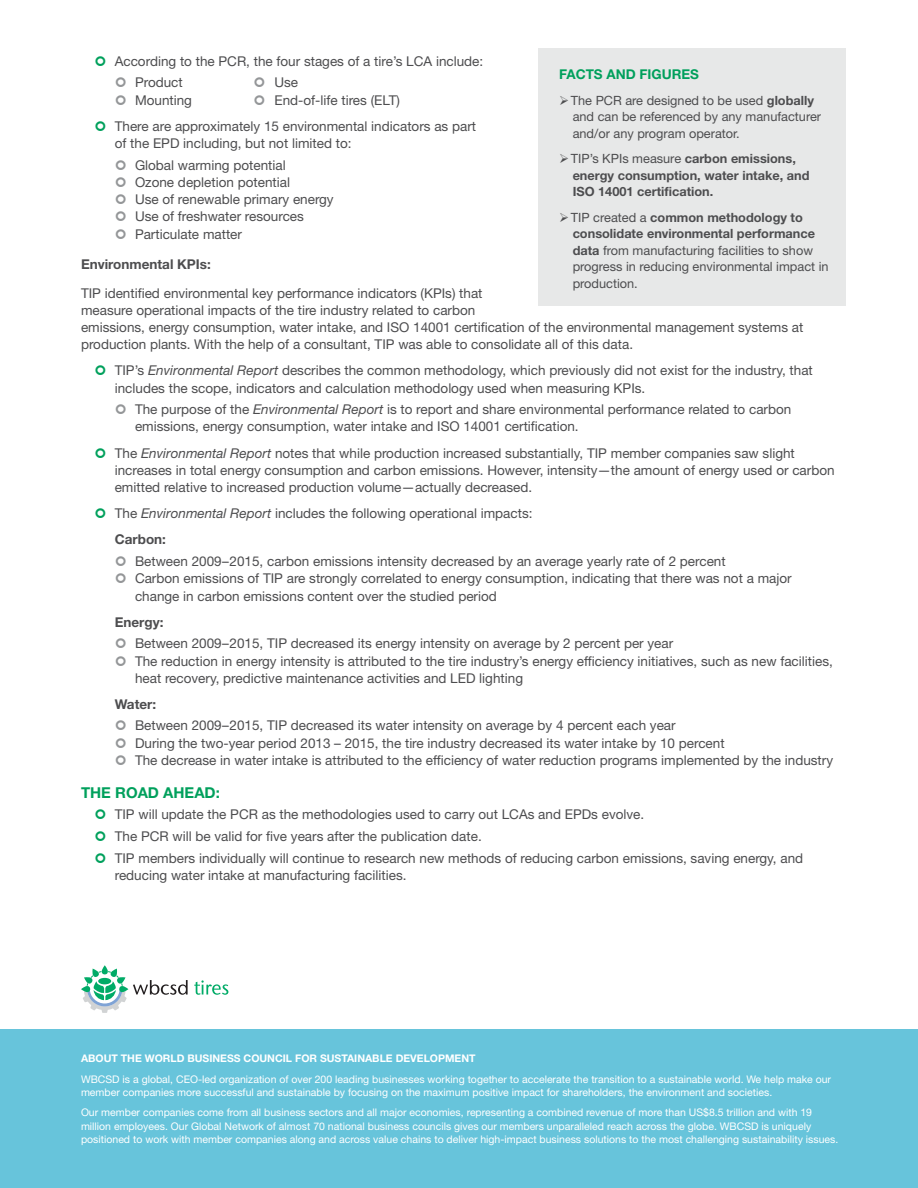
<style>
.page{position:relative;width:918px;height:1188px;background:#fff}
.page>*{position:absolute;margin:0;border:0;box-sizing:border-box;transform-origin:0 0}
.subhead_a{font:700 15px "Helvetica Neue LT Std";color:#00a05c}
.bulleted_indent_b{font:13.5px/17.2px "Helvetica Neue LT Std";color:#4d4d4f}
.bulleted_indent_a{font:13.5px/17.2px "Helvetica Neue LT Std";color:#4d4d4f}
.body_text__space_abo{font:13.5px/17.2px "Helvetica Neue LT Std";color:#4d4d4f}
.bulleted_indent_b-2{font:700 13.5px "Helvetica Neue LT Std";color:#4d4d4f}
.body_text__space_abo-2{font:700 13.5px "Helvetica Neue LT Std";color:#4d4d4f}
.t1{font:700 13.5px "Helvetica Neue LT Std";color:#00a05c}
.smaller_text{font:12.75px/16.5px "Helvetica Neue LT Std";color:#4d4d4f}
.smaller_text-2{font:700 12.75px/16.5px "Helvetica Neue LT Std";color:#4d4d4f}
.t2{font:10.5px/13.5px "Helvetica Neue LT Std";color:#fff}
.t3{font:700 10.5px "Helvetica Neue LT Std";color:#fff}
.s1{font-style:italic}
.s2{font-weight:700}
.s3{font-weight:400}
</style>
<div class="page">
<div style="left:0;top:1029px;width:918px;height:159px;background:#67c4db"></div>
<div style="left:539px;top:48px;width:307px;height:257px;background:#e7e8e8"></div>
<svg style="left:194px;top:980px;width:34px;height:15px"></svg>
<svg style="left:81px;top:965px;width:107px;height:48px"></svg>
<p class="bulleted_indent_a" style="left:115px;top:52px;width:370px">According to the PCR, the four stages of a tire’s LCA include:</p>
<p class="bulleted_indent_b" style="left:135px;top:74px;width:49px">Product</p>
<p class="bulleted_indent_b" style="left:274px;top:74px;width:25px">Use</p>
<p class="bulleted_indent_b" style="left:135px;top:91px;width:59px">Mounting</p>
<p class="bulleted_indent_b" style="left:274px;top:91px;width:127px">End-of-life tires (ELT)</p>
<p class="bulleted_indent_a" style="left:115px;top:117px;width:363px">There are approximately 15 environmental indicators as part of the EPD including, but not limited to:</p>
<p class="bulleted_indent_b" style="left:135px;top:156px;width:152px">Global warming potential</p>
<p class="bulleted_indent_b" style="left:135px;top:173px;width:157px">Ozone depletion potential</p>
<p class="bulleted_indent_b" style="left:135px;top:191px;width:200px">Use of renewable primary energy</p>
<p class="bulleted_indent_b" style="left:135px;top:208px;width:170px">Use of freshwater resources</p>
<p class="bulleted_indent_b" style="left:135px;top:225px;width:109px">Particulate matter</p>
<p class="body_text__space_abo-2" style="left:81px;top:256px;width:131px">Environmental KPIs:</p>
<p class="body_text__space_abo" style="left:81px;top:284px;width:724px">TIP identified environmental key performance indicators (KPIs) that<br>measure operational impacts of the tire industry related to carbon<br>emissions, energy consumption, water intake, and ISO 14001 certification of the environmental management systems at production plants. With the help of a consultant, TIP was able to consolidate all of this data.</p>
<p class="bulleted_indent_a" style="left:115px;top:362px;width:700px">TIP’s <span class="s1">Environmental Report</span> describes the common methodology, which previously did not exist for the industry, that includes the scope, indicators and calculation methodology used when measuring KPIs.</p>
<p class="bulleted_indent_b" style="left:135px;top:401px;width:658px">The purpose of the <span class="s1">Environmental Report</span> is to report and share environmental performance related to carbon emissions, energy consumption, water intake and ISO 14001 certification.</p>
<p class="bulleted_indent_a" style="left:115px;top:444px;width:721px">The <span class="s1">Environmental Report</span> notes that while production increased substantially, TIP member companies saw slight increases in total energy consumption and carbon emissions. However, intensity—the amount of energy used or carbon emitted relative to increased production volume—actually decreased.</p>
<p class="bulleted_indent_a" style="left:115px;top:505px;width:419px">The <span class="s1">Environmental Report</span> includes the following operational impacts:</p>
<p class="bulleted_indent_b-2" style="left:115px;top:531px;width:53px">Carbon:</p>
<p class="bulleted_indent_b" style="left:135px;top:552px;width:592px">Between 2009–2015, carbon emissions intensity decreased by an average yearly rate of 2 percent</p>
<p class="bulleted_indent_b" style="left:135px;top:570px;width:658px">Carbon emissions of TIP are strongly correlated to energy consumption, indicating that there was not a major change in carbon emissions content over the studied period</p>
<p class="bulleted_indent_b-2" style="left:115px;top:614px;width:50px">Energy:</p>
<p class="bulleted_indent_b" style="left:135px;top:635px;width:540px">Between 2009–2015, TIP decreased its energy intensity on average by 2 percent per year</p>
<p class="bulleted_indent_b" style="left:135px;top:652px;width:699px">The reduction in energy intensity is attributed to the tire industry’s energy efficiency initiatives, such as new facilities, heat recovery, predictive maintenance activities and LED lighting</p>
<p class="bulleted_indent_b-2" style="left:115px;top:696px;width:43px">Water:</p>
<p class="bulleted_indent_b" style="left:135px;top:717px;width:542px">Between 2009–2015, TIP decreased its water intensity on average by 4 percent each year</p>
<p class="bulleted_indent_b" style="left:135px;top:734px;width:591px">During the two-year period 2013 – 2015, the tire industry decreased its water intake by 10 percent</p>
<p class="bulleted_indent_b" style="left:135px;top:751px;width:700px">The decrease in water intake is attributed to the efficiency of water reduction programs implemented by the industry</p>
<p class="subhead_a" style="left:81px;top:783px;width:140px">THE ROAD AHEAD:</p>
<p class="bulleted_indent_a" style="left:115px;top:806px;width:531px">TIP will update the PCR as the methodologies used to carry out LCAs and EPDs evolve.</p>
<p class="bulleted_indent_a" style="left:115px;top:827px;width:369px">The PCR will be valid for five years after the publication date.</p>
<p class="bulleted_indent_a" style="left:115px;top:849px;width:690px">TIP members individually will continue to research new methods of reducing carbon emissions, saving energy, and reducing water intake at manufacturing facilities.</p>
<p class="t1" style="left:559px;top:65px;width:141px">FACTS AND FIGURES</p>
<p class="smaller_text" style="left:573px;top:92px;width:250px;text-indent:-14px">➢The PCR are designed to be used <span class="s2">globally </span>and can be referenced by any manufacturer and/or any program operator.</p>
<p class="smaller_text-2" style="left:573px;top:150px;width:238px;text-indent:-14px">➢<span class="s3">TIP’s KPIs measure</span> carbon emissions, energy consumption, water intake, and<br>ISO 14001 certification.</p>
<p class="smaller_text" style="left:573px;top:209px;width:258px;text-indent:-14px">➢TIP created a <span class="s2">common methodology to consolidate environmental performance data</span> from manufacturing facilities to show progress in reducing environmental impact in production.</p>
<p class="t3" style="left:81px;top:1052px;width:396px">ABOUT THE WORLD BUSINESS COUNCIL FOR SUSTAINABLE DEVELOPMENT</p>
<p class="t2" style="left:81px;top:1072px;width:752px">WBCSD is a global, CEO-led organization of over 200 leading businesses working together to accelerate the transition to a sustainable world. We help make our member companies more successful and sustainable by focusing on the maximum positive impact for shareholders, the environment and societies.</p>
<p class="t2" style="left:81px;top:1106px;width:759px">Our member companies come from all business sectors and all major economies, representing a combined revenue of more than US$8.5 trillion and with 19 million employees. Our Global Network of almost 70 national business councils gives our members unparalleled reach across the globe. WBCSD is uniquely positioned to work with member companies along and across value chains to deliver high-impact business solutions to the most challenging sustainability issues.</p>
</div>
